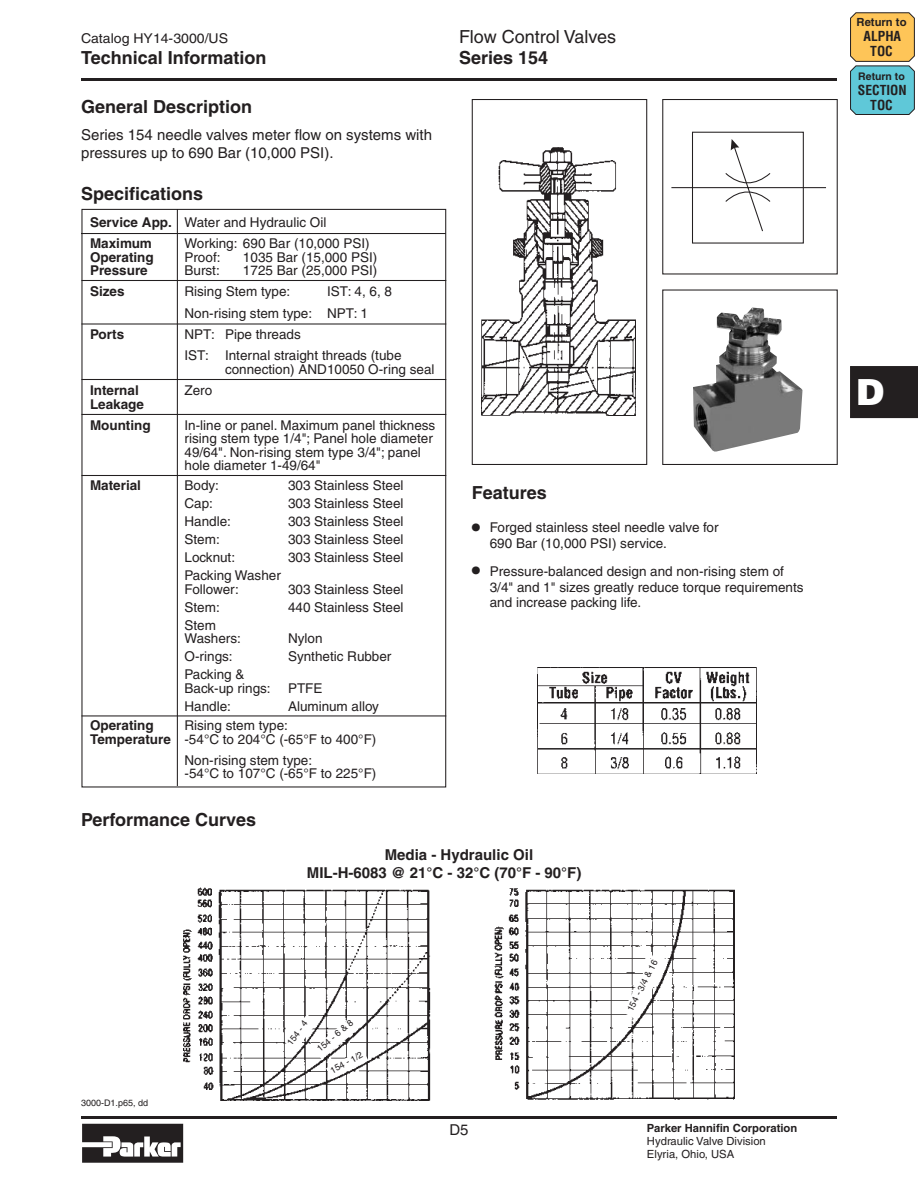
<style>
.page{position:relative;width:918px;height:1188px;background:#fff}
.page>*{position:absolute;margin:0;border:0;box-sizing:border-box;transform-origin:0 0}
.t1{font:900 36px "Helvetica";color:#fff}
.t2{font:700 18px "Helvetica";color:#231f20}
.t3{font:18px "Helvetica";color:#231f20}
.t4{font:15px/18px "Helvetica";color:#231f20}
.t5{font:700 15px/18px "Helvetica";color:#231f20}
.t6{font:13.5px/13.5px "Helvetica";color:#231f20}
.t7{font:700 13.5px/21.3px "Helvetica";color:#231f20}
.t8{font:13.5px "Helvetica";color:#231f20;scale:1.04 1}
.t9{font:700 condensed 13.5px/15px "Helvetica";color:#231f20;text-align:center}
.t10{font:11.25px/12.8px "Helvetica";color:#231f20}
.t11{font:700 11.25px "Helvetica";color:#231f20}
.t12{font:700 10.5px "Helvetica";color:#231f20}
.t13{font:9px "Helvetica";color:#231f20}
.s1{font-weight:700}
.s2{font-weight:700;font-size:24px}
</style>
<div class="page">
<hr style="left:81px;top:1116px;width:756px;height:3px;background:#231f20">
<svg style="left:82px;top:1124px;width:101px;height:39px"></svg>
<hr style="left:81px;top:78px;width:756px;height:3px;background:#231f20">
<div style="left:850px;top:366px;width:68px;height:52px;background:#231f20"></div>
<svg style="left:850px;top:12px;width:65px;height:103px;background:#aabe96"></svg>
<img style="left:537px;top:667px;width:220px;height:107px">
<div style="left:472px;top:99px;width:175px;height:366px;border:1px solid #231f20"></div>
<div style="left:662px;top:289px;width:176px;height:176px;border:1px solid #231f20"></div>
<hr style="left:81px;top:323px;width:365px;height:2px;background:#231f20">
<hr style="left:81px;top:475px;width:365px;height:1px;background:#231f20">
<hr style="left:81px;top:379px;width:365px;height:1px;background:#231f20">
<hr style="left:81px;top:233px;width:365px;height:1px;background:#231f20">
<hr style="left:81px;top:715px;width:365px;height:1px;background:#231f20">
<hr style="left:177px;top:209px;width:1px;height:577px;background:#231f20">
<hr style="left:81px;top:414px;width:365px;height:1px;background:#231f20">
<hr style="left:81px;top:280px;width:365px;height:1px;background:#231f20">
<img style="left:482px;top:147px;width:154px;height:269px">
<img style="left:184px;top:887px;width:550px;height:213px">
<svg style="left:285px;top:1014px;width:83px;height:65px"></svg>
<svg style="left:622px;top:954px;width:45px;height:65px"></svg>
<div style="left:662px;top:99px;width:176px;height:175px;border:1px solid #231f20"></div>
<svg style="left:671px;top:131px;width:155px;height:113px"></svg>
<img style="left:693px;top:308px;width:110px;height:144px">
<p class="t8" style="left:81px;top:30px;width:143px">Catalog HY14-3000/US</p>
<h2 class="t3" style="left:459px;top:26px;width:159px">Flow Control Valves</h2>
<h2 class="t2" style="left:81px;top:47px;width:187px">Technical Information</h2>
<h2 class="t2" style="left:459px;top:47px;width:91px">Series 154</h2>
<h2 class="t2" style="left:81px;top:96px;width:173px">General Description</h2>
<p class="t4" style="left:81px;top:126px;width:353px">Series 154 needle valves meter flow on systems with pressures up to 690 Bar (10,000 PSI).</p>
<h2 class="t2" style="left:81px;top:183px;width:124px">Specifications</h2>
<p class="t6" style="left:90px;top:211px;width:238px;line-height:21.3px"><span class="s1">Service App.</span> Water and Hydraulic Oil<br><span class="s1">Maximum</span></p>
<p class="t6" style="left:184px;top:237px;width:187px">Working: 690 Bar (10,000 PSI)</p>
<p class="t7" style="left:90px;top:246px;width:65px">Operating</p>
<p class="t6" style="left:184px;top:250px;width:38px">Proof:</p>
<p class="t6" style="left:243px;top:250px;width:136px">1035 Bar (15,000 PSI)</p>
<p class="t7" style="left:90px;top:259px;width:59px">Pressure</p>
<p class="t6" style="left:184px;top:264px;width:37px">Burst:</p>
<p class="t6" style="left:243px;top:264px;width:136px">1725 Bar (25,000 PSI)</p>
<p class="t7" style="left:90px;top:281px;width:36px">Sizes</p>
<p class="t6" style="left:184px;top:285px;width:107px">Rising Stem type:</p>
<p class="t6" style="left:185px;top:281px;width:209px;line-height:21.3px;text-indent:143px">IST: 4, 6, 8<br>Non-rising stem type: NPT: 1</p>
<p class="t7" style="left:90px;top:323px;width:36px">Ports</p>
<p class="t6" style="left:184px;top:324px;width:219px;line-height:21.3px">NPT: Pipe threads<br>IST: Internal straight threads (tube</p>
<p class="t6" style="left:225px;top:362px;width:211px">connection) AND10050 O-ring seal</p>
<p class="t7" style="left:90px;top:379px;width:50px">Internal</p>
<p class="t6" style="left:184px;top:384px;width:29px">Zero</p>
<p class="t7" style="left:90px;top:393px;width:62px">Leakage<br>Mounting</p>
<p class="t6" style="left:184px;top:418px;width:252px">In-line or panel. Maximum panel thickness rising stem type 1/4"; Panel hole diameter 49/64". Non-rising stem type 3/4"; panel hole diameter 1-49/64"</p>
<p class="t7" style="left:90px;top:474px;width:53px">Material</p>
<p class="t6" style="left:184px;top:478px;width:36px">Body:</p>
<p class="t6" style="left:288px;top:478px;width:117px">303 Stainless Steel</p>
<p class="t6" style="left:185px;top:496px;width:30px">Cap:</p>
<p class="t6" style="left:288px;top:496px;width:117px">303 Stainless Steel</p>
<p class="t6" style="left:185px;top:514px;width:48px">Handle:</p>
<p class="t6" style="left:288px;top:514px;width:117px">303 Stainless Steel</p>
<p class="t6" style="left:185px;top:532px;width:37px">Stem:</p>
<p class="t6" style="left:288px;top:532px;width:117px">303 Stainless Steel</p>
<p class="t6" style="left:185px;top:550px;width:52px">Locknut:</p>
<p class="t6" style="left:288px;top:550px;width:117px">303 Stainless Steel</p>
<p class="t6" style="left:185px;top:568px;width:98px">Packing Washer<br>Follower:</p>
<p class="t6" style="left:288px;top:582px;width:117px">303 Stainless Steel</p>
<p class="t6" style="left:185px;top:600px;width:37px">Stem:</p>
<p class="t6" style="left:288px;top:600px;width:117px">440 Stainless Steel</p>
<p class="t6" style="left:185px;top:618px;width:58px">Stem<br>Washers:</p>
<p class="t6" style="left:288px;top:631px;width:36px">Nylon</p>
<p class="t6" style="left:185px;top:649px;width:50px">O-rings:</p>
<p class="t6" style="left:288px;top:649px;width:105px">Synthetic Rubber</p>
<p class="t6" style="left:185px;top:667px;width:88px">Packing &amp;<br>Back-up rings:</p>
<p class="t6" style="left:288px;top:681px;width:36px">PTFE</p>
<p class="t6" style="left:185px;top:699px;width:48px">Handle:</p>
<p class="t6" style="left:288px;top:699px;width:92px">Aluminum alloy</p>
<p class="t7" style="left:90px;top:715px;width:65px">Operating</p>
<p class="t6" style="left:90px;top:719px;width:288px;text-align:center">Rising stem type:<br><span class="s1">Temperature</span> -54°C to 204°C (-65°F to 400°F)</p>
<p class="t6" style="left:185px;top:753px;width:193px">Non-rising stem type:<br>-54°C to 107°C (-65°F to 225°F)</p>
<h2 class="t2" style="left:81px;top:809px;width:177px">Performance Curves</h2>
<h2 class="t2" style="left:472px;top:481px;width:77px">Features</h2>
<p class="t6" style="left:490px;top:520px;width:230px;line-height:15.8px;text-indent:-18px"><span class="s2">•</span> Forged stainless steel needle valve for<br>690 Bar (10,000 PSI) service.</p>
<p class="t6" style="left:490px;top:563px;width:315px;line-height:15.8px;text-indent:-18px"><span class="s2">•</span> Pressure-balanced design and non-rising stem of<br>3/4" and 1" sizes greatly reduce torque requirements and increase packing life.</p>
<p class="t13" style="left:81px;top:1098px;width:69px">3000-D1.p65, dd</p>
<p class="t5" style="left:307px;top:845px;width:276px;text-indent:78px">Media - Hydraulic Oil<br>MIL-H-6083 @ 21°C - 32°C (70°F - 90°F)</p>
<p class="t13" style="left:285px;top:1041px;width:30px;rotate:-53deg">154 - 4</p>
<p class="t13" style="left:315px;top:1046px;width:46px;rotate:-40deg">154 - 6 &amp; 8</p>
<p class="t13" style="left:328px;top:1066px;width:37px;rotate:-29deg">154 - 1/2</p>
<p class="t13" style="left:625px;top:1008px;width:58px;rotate:-63deg">154 - 3/4 &amp; 16</p>
<p class="t4" style="left:449px;top:1121px;width:21px">D5</p>
<p class="t11" style="left:647px;top:1121px;width:152px">Parker Hannifin Corporation</p>
<p class="t10" style="left:647px;top:1135px;width:120px">Hydraulic Valve Division<br>Elyria, Ohio, USA</p>
<p class="t11" style="left:857px;top:16px;width:51px">Return to</p>
<p class="t9" style="left:864px;top:29px;width:39px">ALPHA<br>TOC</p>
<p class="t12" style="left:858px;top:70px;width:48px">Return to</p>
<p class="t9" style="left:858px;top:83px;width:50px">SECTION<br>TOC</p>
<h1 class="t1" style="left:856px;top:368px;width:30px">D</h1>
</div>
